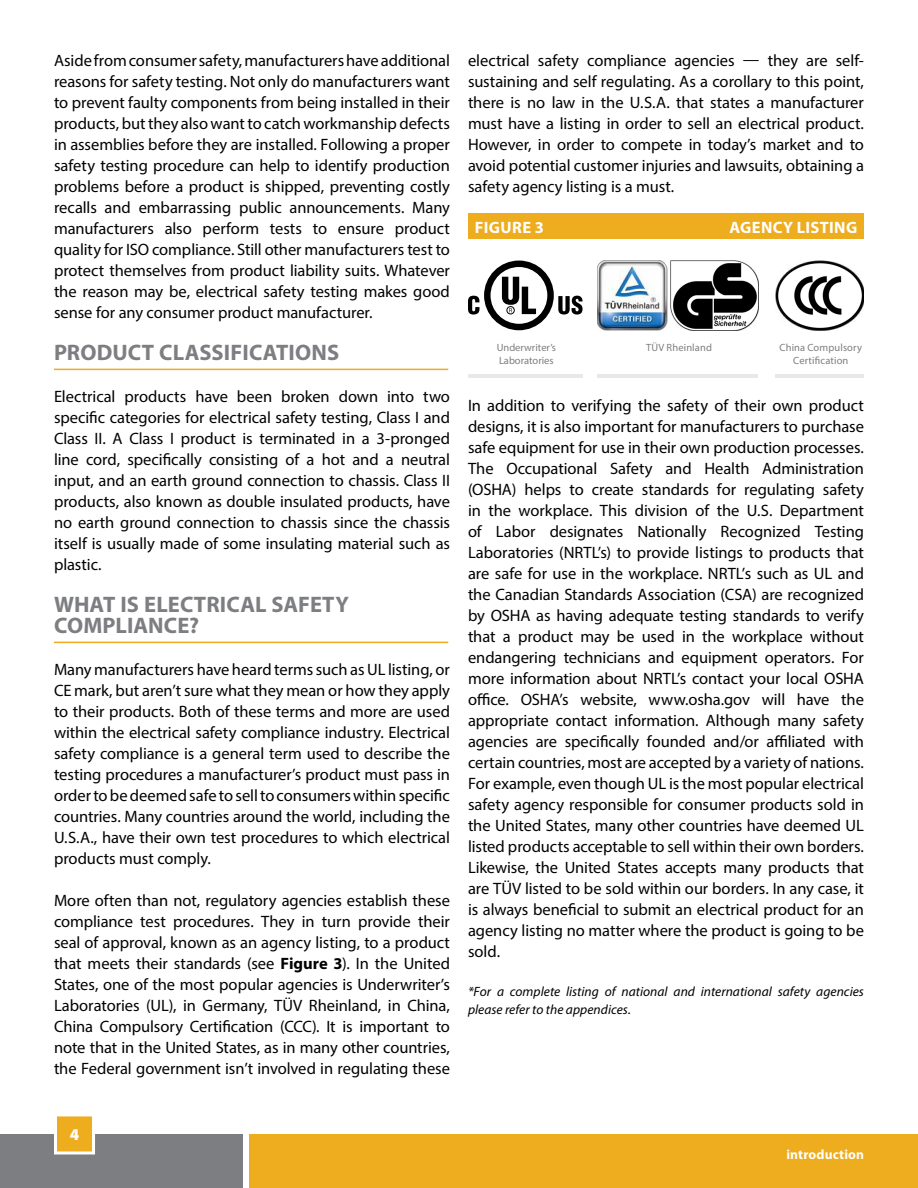
<style>
.page{position:relative;width:918px;height:1188px;background:#fff}
.page>*{position:absolute;margin:0;border:0;box-sizing:border-box;transform-origin:0 0}
.t1{font:700 22.5px/21px "Myriad Pro";letter-spacing:.005em;color:#7d7e81}
.t2{font:16.5px/21px "Myriad Pro";letter-spacing:-.005em;color:#020202;text-align:justify}
.t3{font:700 16.5px "Myriad Pro";letter-spacing:.02em;color:#fff}
.t4{font:900 16.5px "Myriad Pro";color:#fff}
.t5{font:italic 13.5px/18px "Myriad Pro";letter-spacing:.005em;color:#020202}
.t6{font:700 13.5px "Myriad Pro";letter-spacing:.01em;color:#fff}
.t7{font:10.5px/12.6px "Myriad Pro";letter-spacing:.01em;color:#7d7e81}
.s1{font-weight:700}
</style>
<div class="page">
<div style="left:250px;top:1134px;width:668px;height:54px;background:#eeac1f"></div>
<div style="left:0;top:1134px;width:243px;height:54px;background:#7d7e81"></div>
<div style="left:56px;top:1115px;width:38px;height:38px;background:#eeac1f"></div>
<div style="left:54px;top:1113px;width:41px;height:41px;border:3px solid #fff"></div>
<hr style="left:54px;top:369px;width:394px;height:1px;background:#eeac1f">
<hr style="left:54px;top:642px;width:394px;height:1px;background:#eeac1f">
<div style="left:468px;top:213px;width:396px;height:26px;background:#eeac1f"></div>
<img style="left:776px;top:261px;width:88px;height:69px">
<svg style="left:558px;top:296px;width:25px;height:19px"></svg>
<div style="left:484px;top:261px;width:70px;height:69px;background:#000;border-radius:50%"></div>
<div style="left:491px;top:267px;width:56px;height:57px;background:#fff;border-radius:50%"></div>
<svg style="left:502px;top:277px;width:34px;height:37px"></svg>
<div style="left:507px;top:306px;width:7px;height:8px;border:1px solid #000;border-radius:50%"></div>
<svg style="left:468px;top:296px;width:11px;height:19px"></svg>
<img style="left:670px;top:261px;width:88px;height:69px">
<img style="left:598px;top:261px;width:69px;height:69px">
<hr style="left:468px;top:375px;width:115px;height:3px;background:#e9e8e9">
<hr style="left:598px;top:375px;width:160px;height:3px;background:#e9e8e9">
<hr style="left:776px;top:375px;width:88px;height:3px;background:#e9e8e9">
<p class="t2" style="left:54px;top:50px;width:398px">Aside from consumer safety, manufacturers have additional reasons for safety testing. Not only do manufacturers want to prevent faulty components from being installed in their products, but they also want to catch workmanship defects in assemblies before they are installed. Following a proper safety testing procedure can help to identify production problems before a product is shipped, preventing costly recalls and embarrassing public announcements. Many manufacturers also perform tests to ensure product quality for ISO compliance. Still other manufacturers test to protect themselves from product liability suits. Whatever the reason may be, electrical safety testing makes good sense for any consumer product manufacturer.</p>
<h1 class="t1" style="left:54px;top:342px;width:287px">PRODUCT CLASSIFICATIONS</h1>
<p class="t2" style="left:54px;top:386px;width:398px">Electrical products have been broken down into two specific categories for electrical safety testing, Class I and Class II. A Class I product is terminated in a 3-pronged line cord, specifically consisting of a hot and a neutral input, and an earth ground connection to chassis. Class II products, also known as double insulated products, have no earth ground connection to chassis since the chassis itself is usually made of some insulating material such as plastic.</p>
<h1 class="t1" style="left:54px;top:594px;width:296px">WHAT IS ELECTRICAL SAFETY<br>COMPLIANCE?</h1>
<p class="t2" style="left:54px;top:659px;width:398px">Many manufacturers have heard terms such as UL listing, or CE mark, but aren’t sure what they mean or how they apply to their products. Both of these terms and more are used within the electrical safety compliance industry. Electrical safety compliance is a general term used to describe the testing procedures a manufacturer’s product must pass in order to be deemed safe to sell to consumers within specific countries. Many countries around the world, including the U.S.A., have their own test procedures to which electrical products must comply.</p>
<p class="t2" style="left:54px;top:890px;width:398px">More often than not, regulatory agencies establish these compliance test procedures. They in turn provide their seal of approval, known as an agency listing, to a product that meets their standards (see <span class="s1">Figure 3</span>). In the United States, one of the most popular agencies is Underwriter’s Laboratories (UL), in Germany, TÜV Rheinland, in China, China Compulsory Certification (CCC). It is important to note that in the United States, as in many other countries, the Federal government isn’t involved in regulating these</p>
<p class="t2" style="left:468px;top:50px;width:398px">electrical safety compliance agencies — they are self&shy;sustaining and self regulating. As a corollary to this point, there is no law in the U.S.A. that states a manufacturer must have a listing in order to sell an electrical product.<br>However, in order to compete in today’s market and to avoid potential customer injuries and lawsuits, obtaining a safety agency listing is a must.</p>
<p class="t3" style="left:475px;top:216px;width:70px">FIGURE 3</p>
<p class="t3" style="left:729px;top:216px;width:129px">AGENCY LISTING</p>
<p class="t7" style="left:497px;top:341px;width:61px">Underwriter’s<br>Laboratories</p>
<p class="t7" style="left:646px;top:341px;width:67px">TÜV Rheinland</p>
<p class="t7" style="left:780px;top:341px;width:84px;text-align:center">China Compulsory<br>Certification</p>
<p class="t2" style="left:468px;top:395px;width:398px">In addition to verifying the safety of their own product designs, it is also important for manufacturers to purchase safe equipment for use in their own production processes.<br>The Occupational Safety and Health Administration (OSHA) helps to create standards for regulating safety in the workplace. This division of the U.S. Department of Labor designates Nationally Recognized Testing Laboratories (NRTL’s) to provide listings to products that are safe for use in the workplace. NRTL’s such as UL and the Canadian Standards Association (CSA) are recognized by OSHA as having adequate testing standards to verify that a product may be used in the workplace without endangering technicians and equipment operators. For more information about NRTL’s contact your local OSHA office. OSHA’s website, www.osha.gov will have the appropriate contact information. Although many safety agencies are specifically founded and/or affiliated with certain countries, most are accepted by a variety of nations.<br>For example, even though UL is the most popular electrical safety agency responsible for consumer products sold in the United States, many other countries have deemed UL listed products acceptable to sell within their own borders.<br>Likewise, the United States accepts many products that are TÜV listed to be sold within our borders. In any case, it is always beneficial to submit an electrical product for an agency listing no matter where the product is going to be sold.</p>
<p class="t5" style="left:468px;top:982px;width:397px">*For a complete listing of national and international safety agencies please refer to the appendices.</p>
<p class="t4" style="left:70px;top:1125px;width:11px">4</p>
<p class="t6" style="left:786px;top:1146px;width:79px">introduction</p>
</div>
